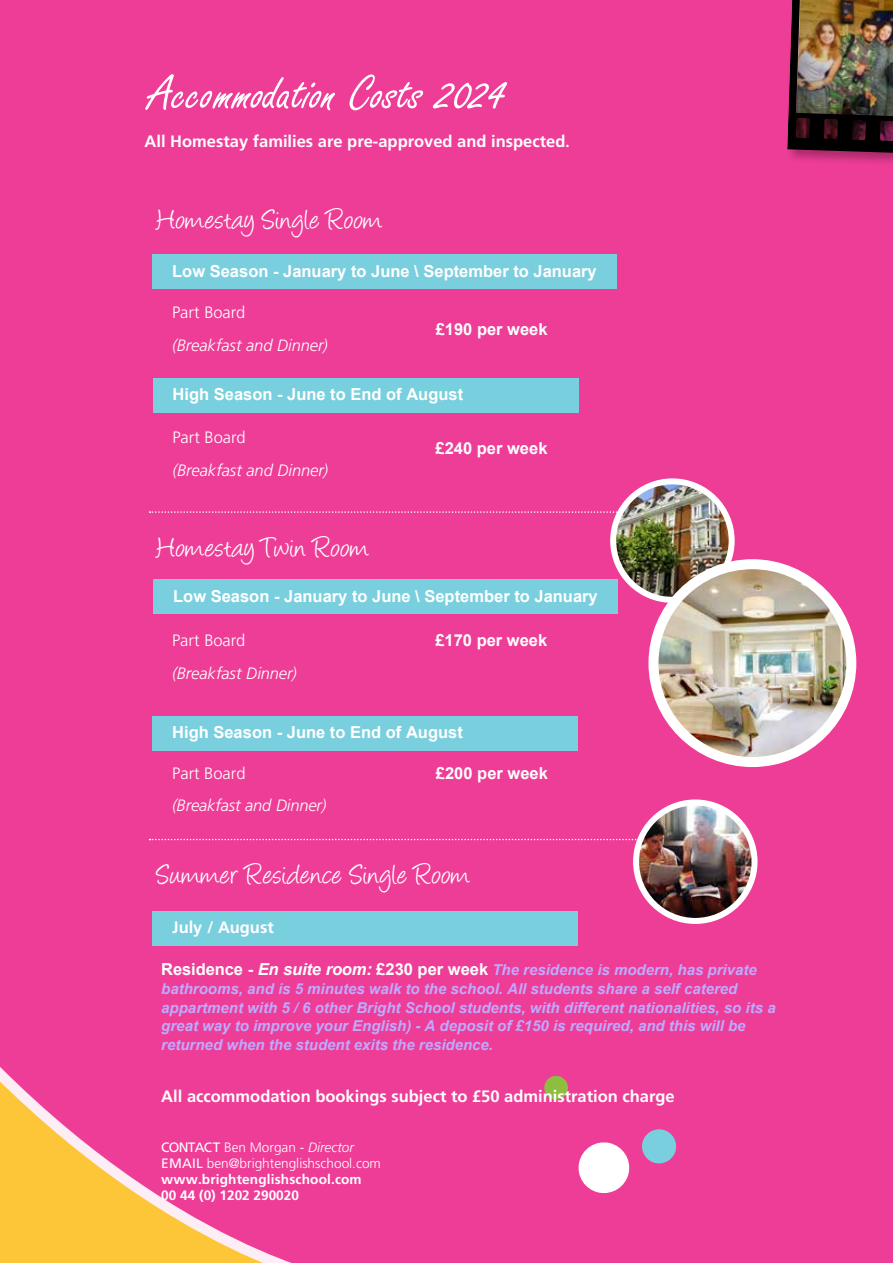
<style>
.page{position:relative;width:893px;height:1263px;background:#ee3d96}
.page>*{position:absolute;margin:0;border:0;box-sizing:border-box;transform-origin:0 0}
.t1{font:52.5px "Freestyle Script";color:#fff}
.t2{font:30px "Vancouver";letter-spacing:.01em;color:#fff}
.t3{font:700 16.5px "Arial";color:#fff}
.t4{font:700 16.5px "Frutiger";color:#fff}
.t5{font:italic 300 16.5px "Frutiger";letter-spacing:-.01em;color:#fff}
.t6{font:300 16.5px "Frutiger";color:#fff}
.t7{font:italic 700 15px/18.6px "Arial";color:#bfaaff}
.t8{font:700 13.65px/16px "Frutiger";letter-spacing:.01em;color:#fff}
.s1{font-style:inherit}
.s2{font-family:"Minion Pro"}
.s3{font-style:normal;font-size:16.5px;color:#fff}
.s4{font-size:16.5px;color:#fff}
.s5{font-weight:400}
.s6{font-weight:300}
.s7{font-weight:300;font-style:italic}
</style>
<div class="page">
<div style="left:152px;top:254px;width:465px;height:35px;background:#7acfdf"></div>
<div style="left:152px;top:716px;width:426px;height:34px;background:#7acfdf"></div>
<div style="left:152px;top:911px;width:426px;height:35px;background:#7acfdf"></div>
<svg style="left:0;top:1067px;width:291px;height:196px"></svg>
<svg style="left:578px;top:1142px;width:52px;height:51px"></svg>
<svg style="left:544px;top:1076px;width:24px;height:24px"></svg>
<svg style="left:150px;top:511px;width:470px;height:2px"></svg>
<svg style="left:150px;top:839px;width:487px;height:1px"></svg>
<img style="left:613px;top:481px;width:119px;height:119px;border-radius:59px">
<div style="left:610px;top:478px;width:125px;height:125px;border:6px solid #fff;border-radius:50%"></div>
<img style="left:653px;top:566px;width:198px;height:195px">
<div style="left:648px;top:559px;width:208px;height:208px;border:10px solid #fff;border-radius:50%"></div>
<img style="left:638px;top:802px;width:116px;height:119px">
<div style="left:633px;top:799px;width:124px;height:125px;border:6px solid #fff;border-radius:50%"></div>
<svg style="left:642px;top:1129px;width:34px;height:35px"></svg>
<svg style="left:787px;top:0;width:106px;height:163px"></svg>
<img style="left:795px;top:0;width:98px;height:146px">
<div style="left:153px;top:378px;width:426px;height:35px;background:#78cfde"></div>
<div style="left:153px;top:579px;width:464px;height:35px;background:#7acfdf"></div>
<h1 class="t1" style="left:149px;top:65px;width:359px">Accommodation Costs 20<span class="s1">24</span></h1>
<p class="t4" style="left:145px;top:132px;width:427px">All Homestay families are pre-approved and inspected<span class="s2">.</span></p>
<h2 class="t2" style="left:155px;top:199px;width:229px">Homestay Single Room</h2>
<p class="t3" style="left:172px;top:260px;width:426px">Low Season - January to June \ September to January</p>
<p class="t6" style="left:172px;top:303px;width:75px">Part Board</p>
<p class="t5" style="left:172px;top:336px;width:157px">(Breakfast and Dinner)</p>
<p class="t3" style="left:436px;top:317px;width:113px">£190 per week</p>
<p class="t3" style="left:173px;top:382px;width:292px">High Season - June to End of August</p>
<p class="t3" style="left:436px;top:437px;width:113px">£240 per week</p>
<p class="t6" style="left:173px;top:428px;width:75px">Part Board</p>
<p class="t5" style="left:173px;top:461px;width:157px">(Breakfast and Dinner)</p>
<h2 class="t2" style="left:155px;top:527px;width:216px">Homestay Twin Room</h2>
<p class="t3" style="left:173px;top:585px;width:426px">Low Season - January to June \ September to January</p>
<p class="t6" style="left:172px;top:631px;width:75px">Part Board</p>
<p class="t3" style="left:435px;top:629px;width:113px">£170 per week</p>
<p class="t5" style="left:172px;top:664px;width:126px">(Breakfast Dinner)</p>
<p class="t3" style="left:172px;top:720px;width:292px">High Season - June to End of August</p>
<p class="t6" style="left:172px;top:764px;width:75px">Part Board</p>
<p class="t3" style="left:436px;top:761px;width:113px">£200 per week</p>
<p class="t5" style="left:172px;top:796px;width:156px">(Breakfast and Dinner)</p>
<h2 class="t2" style="left:155px;top:854px;width:317px">Summer Residence Single Room</h2>
<p class="t4" style="left:172px;top:917px;width:103px">July / August</p>
<p class="t7" style="left:161px;top:961px;width:616px"><span class="s3">Residence -</span> <span class="s4">En suite room:</span> <span class="s3">£230 per week</span> The residence is modern, has private bathrooms, and is 5 minutes walk to the school. All students share a self catered appartment with 5 / 6 other Bright School students, with different nationalities, so its a great way to improve your English) - A deposit of £150 is required, and this will be returned when the student exits the residence.</p>
<p class="t4" style="left:161px;top:1087px;width:515px">All accommodation bookings subject to £50 administration charge</p>
<p class="t8" style="left:161px;top:1139px;width:221px"><span class="s5">CONTACT</span> <span class="s6">Ben Morgan -</span> <span class="s7">Director<br></span><span class="s5">EMAIL</span> <span class="s6">ben@brightenglishschool.com </span>www.brightenglishschool.com<br>00 44 (0) 1202 290020</p>
</div>
